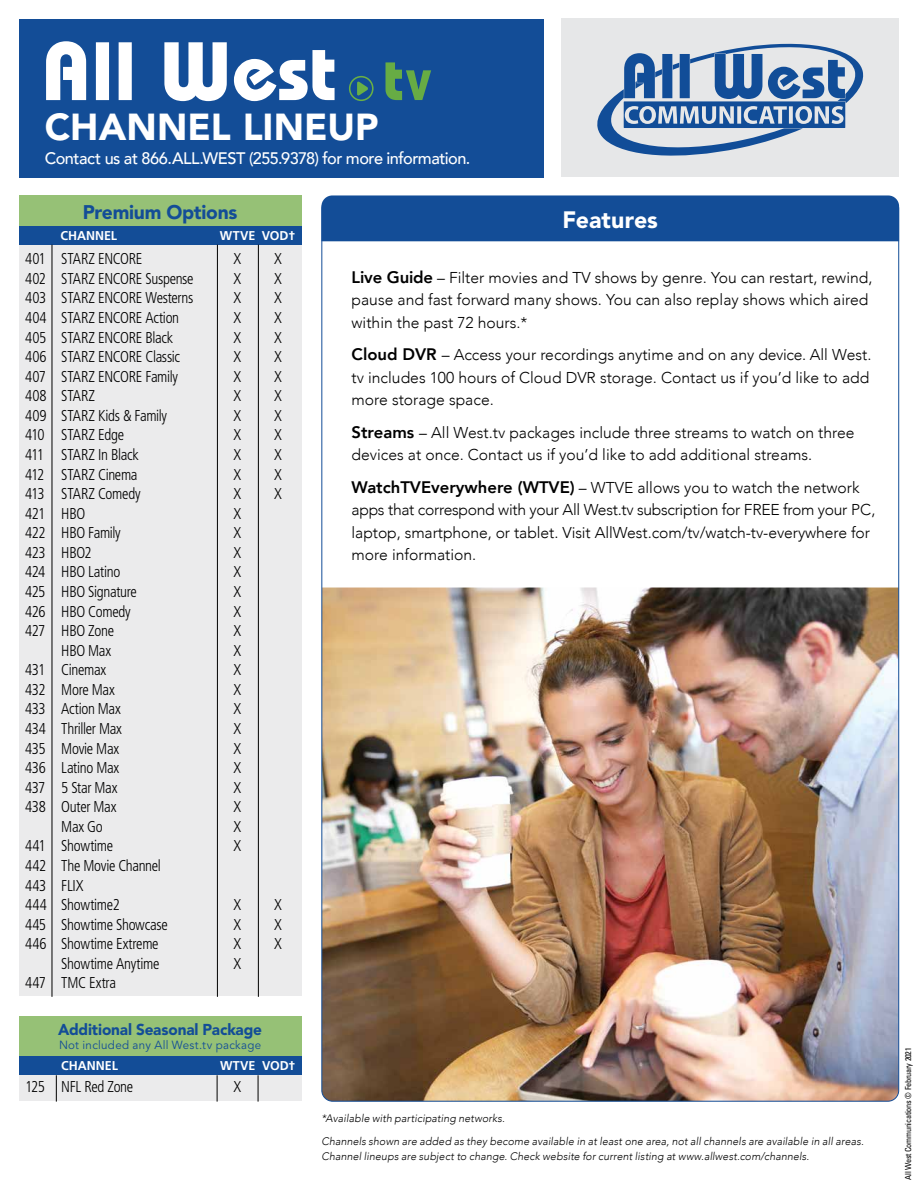
<style>
.page{position:relative;width:918px;height:1188px;background:#fff}
.page>*{position:absolute;margin:0;border:0;box-sizing:border-box;transform-origin:0 0}
.t1{font:900 37.35px "Avenir LT Pro";color:#fff}
.t2{font:900 23.55px "Avenir LT Pro";color:#fff}
.t3{font:900 19.65px "Avenir LT Pro";letter-spacing:-.015em;color:#134d97}
.t4{font:500 16.65px "Avenir";letter-spacing:-.03em;color:#fff}
.t5{font:300 15.75px/22.5px "Avenir";color:#000}
.t6{font:300 condensed 15.75px/19.5px "Frutiger";letter-spacing:-.02em;color:#000;scale:.95 1}
.t7{font:900 15.75px "Avenir LT Pro";letter-spacing:-.01em;color:#134d97}
.t8{font:700 12.75px "Frutiger";color:#fff}
.t9{font:11.7px "Avenir LT Pro";letter-spacing:.025em;color:#134d97}
.t10{font:italic 300 10.8px/23.5px "Avenir";letter-spacing:.01em;color:#000}
.t11{font:condensed 8.25px "Univers";letter-spacing:-.03em;color:#000}
.s1{font-weight:800;font-size:16.65px}
</style>
<div class="page">
<div style="left:19px;top:19px;width:524px;height:158px;background:#134d97"></div>
<div style="left:562px;top:18px;width:337px;height:159px;background:#e6e7e8"></div>
<svg style="left:597px;top:43px;width:267px;height:113px"></svg>
<svg style="left:357px;top:82px;width:11px;height:14px"></svg>
<div style="left:349px;top:76px;width:25px;height:25px;border:2px solid #69af45;border-radius:50%"></div>
<svg style="left:164px;top:42px;width:63px;height:59px"></svg>
<svg style="left:234px;top:50px;width:101px;height:51px"></svg>
<svg style="left:96px;top:42px;width:13px;height:58px"></svg>
<svg style="left:119px;top:42px;width:13px;height:58px"></svg>
<svg style="left:46px;top:41px;width:40px;height:59px"></svg>
<svg style="left:386px;top:62px;width:45px;height:38px"></svg>
<div style="left:19px;top:245px;width:282px;height:751px;background:#ebebec"></div>
<div style="left:19px;top:195px;width:282px;height:32px;background:#96c176"></div>
<div style="left:19px;top:226px;width:282px;height:19px;background:#134d97"></div>
<hr style="left:52px;top:245px;width:1px;height:752px;background:#000">
<hr style="left:217px;top:245px;width:1px;height:752px;background:#000">
<hr style="left:258px;top:245px;width:1px;height:752px;background:#000">
<img style="left:323px;top:588px;width:576px;height:512px">
<div style="left:321px;top:195px;width:578px;height:46px;background:#134d97"></div>
<div style="left:19px;top:1075px;width:282px;height:26px;background:#ebebec"></div>
<div style="left:19px;top:1016px;width:282px;height:40px;background:#96c176"></div>
<div style="left:19px;top:1056px;width:282px;height:19px;background:#134d97"></div>
<svg style="left:56px;top:1075px;width:1px;height:27px"></svg>
<svg style="left:217px;top:1075px;width:1px;height:27px"></svg>
<svg style="left:258px;top:1075px;width:1px;height:27px"></svg>
<h1 class="t1" style="left:45px;top:104px;width:335px">CHANNEL LINEUP</h1>
<p class="t4" style="left:45px;top:143px;width:427px">Contact us at 866.ALL.WEST (255.9378) for more information.</p>
<p class="t3" style="left:83px;top:200px;width:156px">Premium Options</p>
<p class="t8" style="left:60px;top:228px;width:58px">CHANNEL</p>
<p class="t8" style="left:220px;top:228px;width:77px">WTVE VOD†</p>
<h2 class="t2" style="left:563px;top:205px;width:97px">Features</h2>
<p class="t6" style="left:25px;top:249px;width:125px">401 STARZ ENCORE</p>
<p class="t6" style="left:234px;top:249px;width:10px">X</p>
<p class="t6" style="left:274px;top:249px;width:10px">X</p>
<p class="t6" style="left:25px;top:269px;width:179px">402 STARZ ENCORE Suspense</p>
<p class="t6" style="left:234px;top:269px;width:10px">X</p>
<p class="t6" style="left:274px;top:269px;width:10px">X</p>
<p class="t6" style="left:25px;top:288px;width:178px">403 STARZ ENCORE Westerns</p>
<p class="t6" style="left:234px;top:288px;width:10px">X</p>
<p class="t6" style="left:274px;top:288px;width:10px">X</p>
<p class="t6" style="left:25px;top:308px;width:164px">404 STARZ ENCORE Action</p>
<p class="t6" style="left:234px;top:308px;width:10px">X</p>
<p class="t6" style="left:274px;top:308px;width:10px">X</p>
<p class="t6" style="left:25px;top:328px;width:157px">405 STARZ ENCORE Black</p>
<p class="t6" style="left:234px;top:328px;width:10px">X</p>
<p class="t6" style="left:274px;top:328px;width:10px">X</p>
<p class="t6" style="left:25px;top:347px;width:164px">406 STARZ ENCORE Classic</p>
<p class="t6" style="left:234px;top:347px;width:10px">X</p>
<p class="t6" style="left:274px;top:347px;width:10px">X</p>
<p class="t6" style="left:25px;top:367px;width:162px">407 STARZ ENCORE Family</p>
<p class="t6" style="left:234px;top:367px;width:10px">X</p>
<p class="t6" style="left:274px;top:367px;width:10px">X</p>
<p class="t6" style="left:25px;top:386px;width:75px">408 STARZ</p>
<p class="t6" style="left:234px;top:386px;width:10px">X</p>
<p class="t6" style="left:274px;top:386px;width:10px">X</p>
<p class="t6" style="left:25px;top:406px;width:151px">409 STARZ Kids &amp; Family</p>
<p class="t6" style="left:234px;top:406px;width:10px">X</p>
<p class="t6" style="left:274px;top:406px;width:10px">X</p>
<p class="t6" style="left:25px;top:425px;width:105px">410 STARZ Edge</p>
<p class="t6" style="left:234px;top:425px;width:10px">X</p>
<p class="t6" style="left:274px;top:425px;width:10px">X</p>
<p class="t6" style="left:25px;top:445px;width:121px">411 STARZ In Black</p>
<p class="t6" style="left:234px;top:445px;width:10px">X</p>
<p class="t6" style="left:274px;top:445px;width:10px">X</p>
<p class="t6" style="left:25px;top:465px;width:120px">412 STARZ Cinema</p>
<p class="t6" style="left:234px;top:465px;width:10px">X</p>
<p class="t6" style="left:274px;top:465px;width:10px">X</p>
<p class="t6" style="left:25px;top:484px;width:123px">413 STARZ Comedy</p>
<p class="t6" style="left:234px;top:484px;width:10px">X</p>
<p class="t6" style="left:274px;top:484px;width:10px">X</p>
<p class="t6" style="left:25px;top:504px;width:65px">421 HBO</p>
<p class="t6" style="left:234px;top:504px;width:10px">X</p>
<p class="t6" style="left:25px;top:523px;width:102px">422 HBO Family</p>
<p class="t6" style="left:234px;top:523px;width:10px">X</p>
<p class="t6" style="left:25px;top:543px;width:71px">423 HBO2</p>
<p class="t6" style="left:234px;top:543px;width:10px">X</p>
<p class="t6" style="left:25px;top:562px;width:102px">424 HBO Latino</p>
<p class="t6" style="left:234px;top:562px;width:10px">X</p>
<p class="t6" style="left:25px;top:582px;width:119px">425 HBO Signature</p>
<p class="t6" style="left:234px;top:582px;width:10px">X</p>
<p class="t6" style="left:25px;top:602px;width:113px">426 HBO Comedy</p>
<p class="t6" style="left:234px;top:602px;width:10px">X</p>
<p class="t6" style="left:25px;top:621px;width:95px">427 HBO Zone</p>
<p class="t6" style="left:234px;top:621px;width:10px">X</p>
<p class="t6" style="left:61px;top:641px;width:54px">HBO Max</p>
<p class="t6" style="left:234px;top:641px;width:10px">X</p>
<p class="t6" style="left:25px;top:660px;width:87px">431 Cinemax</p>
<p class="t6" style="left:234px;top:660px;width:10px">X</p>
<p class="t6" style="left:25px;top:680px;width:96px">432 More Max</p>
<p class="t6" style="left:234px;top:680px;width:10px">X</p>
<p class="t6" style="left:25px;top:699px;width:102px">433 Action Max</p>
<p class="t6" style="left:234px;top:699px;width:10px">X</p>
<p class="t6" style="left:25px;top:719px;width:103px">434 Thriller Max</p>
<p class="t6" style="left:234px;top:719px;width:10px">X</p>
<p class="t6" style="left:25px;top:739px;width:100px">435 Movie Max</p>
<p class="t6" style="left:234px;top:739px;width:10px">X</p>
<p class="t6" style="left:25px;top:758px;width:101px">436 Latino Max</p>
<p class="t6" style="left:234px;top:758px;width:10px">X</p>
<p class="t6" style="left:25px;top:778px;width:99px">437 5 Star Max</p>
<p class="t6" style="left:234px;top:778px;width:10px">X</p>
<p class="t6" style="left:25px;top:797px;width:98px">438 Outer Max</p>
<p class="t6" style="left:234px;top:797px;width:10px">X</p>
<p class="t6" style="left:61px;top:817px;width:45px">Max Go</p>
<p class="t6" style="left:234px;top:817px;width:10px">X</p>
<p class="t6" style="left:25px;top:836px;width:94px">441 Showtime</p>
<p class="t6" style="left:234px;top:836px;width:10px">X</p>
<p class="t6" style="left:25px;top:856px;width:144px">442 The Movie Channel<br>443 FLIX<br>444 Showtime2</p>
<p class="t6" style="left:234px;top:895px;width:10px">X</p>
<p class="t6" style="left:274px;top:895px;width:10px">X</p>
<p class="t6" style="left:25px;top:915px;width:151px">445 Showtime Showcase</p>
<p class="t6" style="left:234px;top:915px;width:10px">X</p>
<p class="t6" style="left:274px;top:915px;width:10px">X</p>
<p class="t6" style="left:25px;top:934px;width:142px">446 Showtime Extreme</p>
<p class="t6" style="left:234px;top:934px;width:10px">X</p>
<p class="t6" style="left:274px;top:934px;width:10px">X</p>
<p class="t6" style="left:61px;top:954px;width:105px">Showtime Anytime</p>
<p class="t6" style="left:234px;top:954px;width:10px">X</p>
<p class="t6" style="left:25px;top:973px;width:97px">447 TMC Extra</p>
<p class="t7" style="left:58px;top:1020px;width:205px">Additional Seasonal Package</p>
<p class="t9" style="left:59px;top:1038px;width:204px">Not included any All West.tv package</p>
<p class="t8" style="left:61px;top:1058px;width:58px">CHANNEL</p>
<p class="t8" style="left:220px;top:1058px;width:77px">WTVE VOD†</p>
<p class="t6" style="left:25px;top:1077px;width:115px">125 NFL Red Zone</p>
<p class="t6" style="left:234px;top:1077px;width:10px">X</p>
<p class="t5" style="left:352px;top:266px;width:522px"><span class="s1">Live Guide</span> – Filter movies and TV shows by genre. You can restart, rewind, pause and fast forward many shows. You can also replay shows which aired within the past 72 hours.*</p>
<p class="t5" style="left:352px;top:343px;width:521px"><span class="s1">Cloud DVR</span> – Access your recordings anytime and on any device. All West. tv includes 100 hours of Cloud DVR storage. Contact us if you’d like to add more storage space.</p>
<p class="t5" style="left:352px;top:421px;width:504px"><span class="s1">Streams</span> – All West.tv packages include three streams to watch on three devices at once. Contact us if you’d like to add additional streams.</p>
<p class="t5" style="left:352px;top:476px;width:525px"><span class="s1">WatchTVEverywhere (WTVE)</span> – WTVE allows you to watch the network apps that correspond with your All West.tv subscription for FREE from your PC, laptop, smartphone, or tablet. Visit AllWest.com/tv/watch-tv-everywhere for more information.</p>
<p class="t10" style="left:321px;top:1106px;width:544px">*Available with participating networks.<br>Channels shown are added as they become available in at least one area, not all channels are available in all areas.</p>
<p class="t10" style="left:321px;top:1145px;width:489px">Channel lineups are subject to change. Check website for current listing at www.allwest.com/channels.</p>
<p class="t11" style="left:903px;top:1180px;width:134px;rotate:-90deg">All West Communications © February 2021</p>
</div>
